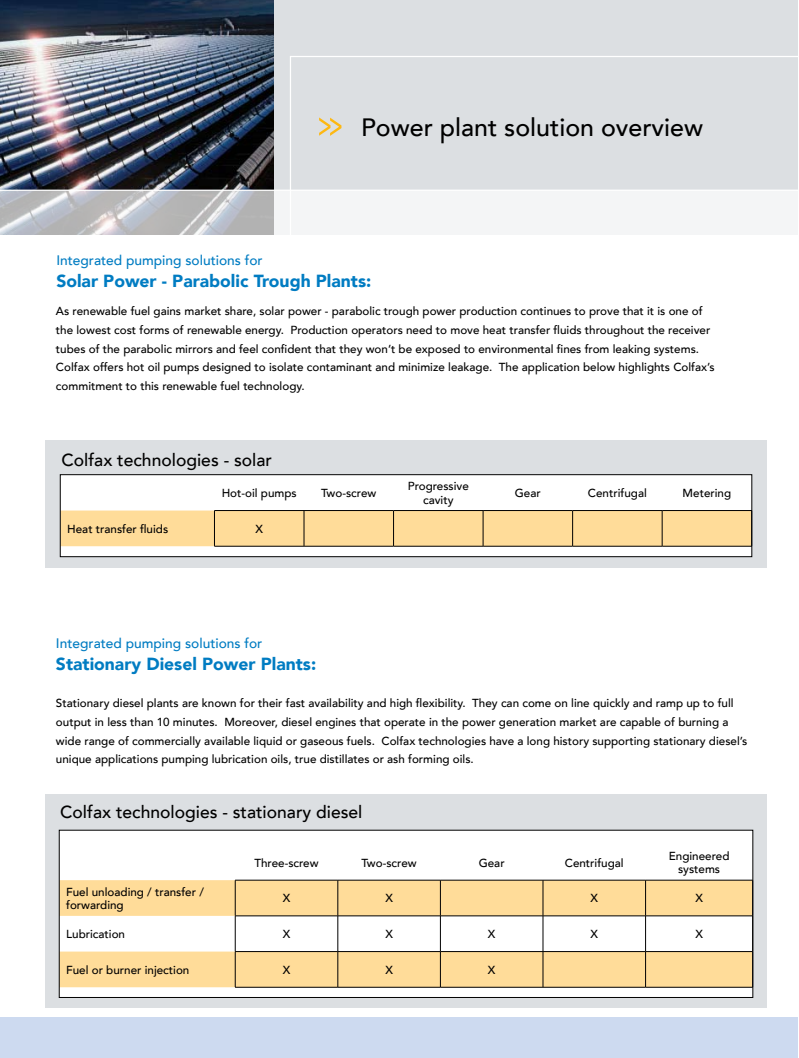
<style>
.page{position:relative;width:799px;height:1058px;background:#fff}
.page>*{position:absolute;margin:0;border:0;box-sizing:border-box;transform-origin:0 0}
.t1{font:500 25px "Avenir LT";color:#000}
.t2{font:900 17.5px "Avenir LT";color:#007cc2}
.t3{font:500 17.5px "Avenir LT";color:#000}
.t4{font:500 13.75px "Avenir LT";color:#007cc2}
.t5{font:500 11.62px/18.8px "Avenir LT";color:#000}
</style>
<div class="page">
<div style="left:46px;top:794px;width:720px;height:213px;background:#dcdfe2"></div>
<div style="left:46px;top:441px;width:720px;height:127px;background:#dcdfe2"></div>
<div style="left:0;top:0;width:798px;height:234px;background:#dcdfe2"></div>
<svg style="left:290px;top:56px;width:508px;height:134px"></svg>
<img style="left:0;top:0;width:273px;height:190px">
<svg style="left:0;top:191px;width:798px;height:44px;fill:#f4f5f6"></svg>
<hr style="left:0;top:190px;width:798px;height:1px;background:#fff">
<div style="left:59px;top:830px;width:694px;height:167px;background:#fff"></div>
<svg style="left:61px;top:880px;width:690px;height:107px;fill:#ffdc99"></svg>
<hr style="left:235px;top:880px;width:103px;height:1px;background:#000">
<hr style="left:235px;top:880px;width:1px;height:35px;background:#000">
<hr style="left:338px;top:880px;width:102px;height:1px;background:#000">
<hr style="left:338px;top:880px;width:1px;height:35px;background:#000">
<hr style="left:440px;top:880px;width:103px;height:1px;background:#000">
<hr style="left:440px;top:880px;width:1px;height:35px;background:#000">
<hr style="left:543px;top:880px;width:102px;height:1px;background:#000">
<hr style="left:543px;top:880px;width:1px;height:35px;background:#000">
<hr style="left:645px;top:880px;width:108px;height:1px;background:#000">
<hr style="left:645px;top:880px;width:1px;height:35px;background:#000">
<hr style="left:235px;top:915px;width:103px;height:1px;background:#000">
<hr style="left:235px;top:916px;width:1px;height:35px;background:#000">
<hr style="left:338px;top:915px;width:102px;height:1px;background:#000">
<hr style="left:338px;top:916px;width:1px;height:35px;background:#000">
<hr style="left:440px;top:915px;width:103px;height:1px;background:#000">
<hr style="left:440px;top:916px;width:1px;height:35px;background:#000">
<hr style="left:543px;top:915px;width:102px;height:1px;background:#000">
<hr style="left:543px;top:916px;width:1px;height:35px;background:#000">
<hr style="left:645px;top:915px;width:108px;height:1px;background:#000">
<hr style="left:645px;top:916px;width:1px;height:35px;background:#000">
<hr style="left:235px;top:951px;width:103px;height:1px;background:#000">
<hr style="left:235px;top:951px;width:1px;height:36px;background:#000">
<hr style="left:338px;top:951px;width:102px;height:1px;background:#000">
<hr style="left:338px;top:951px;width:1px;height:36px;background:#000">
<hr style="left:440px;top:951px;width:103px;height:1px;background:#000">
<hr style="left:440px;top:951px;width:1px;height:36px;background:#000">
<hr style="left:543px;top:951px;width:102px;height:1px;background:#000">
<hr style="left:543px;top:951px;width:1px;height:36px;background:#000">
<hr style="left:645px;top:951px;width:108px;height:1px;background:#000">
<hr style="left:645px;top:951px;width:1px;height:36px;background:#000">
<hr style="left:235px;top:987px;width:103px;height:1px;background:#000">
<hr style="left:338px;top:987px;width:102px;height:1px;background:#000">
<hr style="left:440px;top:987px;width:103px;height:1px;background:#000">
<hr style="left:543px;top:987px;width:102px;height:1px;background:#000">
<hr style="left:645px;top:987px;width:108px;height:1px;background:#000">
<div style="left:0;top:1017px;width:798px;height:40px;background:#cddaf0"></div>
<svg style="left:319px;top:117px;width:22px;height:19px"></svg>
<div style="left:60px;top:474px;width:692px;height:82px;background:#fff"></div>
<div style="left:62px;top:510px;width:688px;height:36px;background:#ffdc99"></div>
<hr style="left:214px;top:510px;width:90px;height:1px;background:#000">
<hr style="left:304px;top:510px;width:89px;height:1px;background:#000">
<hr style="left:304px;top:511px;width:1px;height:35px;background:#000">
<hr style="left:393px;top:510px;width:90px;height:1px;background:#000">
<hr style="left:393px;top:511px;width:1px;height:35px;background:#000">
<hr style="left:483px;top:510px;width:89px;height:1px;background:#000">
<hr style="left:483px;top:511px;width:1px;height:35px;background:#000">
<hr style="left:572px;top:510px;width:90px;height:1px;background:#000">
<hr style="left:572px;top:511px;width:1px;height:35px;background:#000">
<hr style="left:662px;top:510px;width:90px;height:1px;background:#000">
<hr style="left:662px;top:511px;width:1px;height:35px;background:#000">
<hr style="left:214px;top:546px;width:90px;height:1px;background:#000">
<hr style="left:304px;top:546px;width:89px;height:1px;background:#000">
<hr style="left:393px;top:546px;width:90px;height:1px;background:#000">
<hr style="left:483px;top:546px;width:89px;height:1px;background:#000">
<hr style="left:572px;top:546px;width:90px;height:1px;background:#000">
<hr style="left:662px;top:546px;width:90px;height:1px;background:#000">
<hr style="left:214px;top:511px;width:1px;height:35px;background:#000">
<div style="left:60px;top:474px;width:692px;height:83px;border:1px solid #000"></div>
<p class="t1" style="left:361px;top:112px;width:343px">Power plant solution overview</p>
<p class="t4" style="left:56px;top:252px;width:208px">Integrated pumping solutions for</p>
<p class="t2" style="left:56px;top:270px;width:316px">Solar Power - Parabolic Trough Plants:</p>
<p class="t5" style="left:56px;top:302px;width:660px">As renewable fuel gains market share, solar power - parabolic trough power production continues to prove that it is one of the lowest cost forms of renewable energy. Production operators need to move heat transfer fluids throughout the receiver tubes of the parabolic mirrors and feel confident that they won’t be exposed to environmental fines from leaking systems.<br>Colfax offers hot oil pumps designed to isolate contaminant and minimize leakage. The application below highlights Colfax’s commitment to this renewable fuel technology.</p>
<p class="t3" style="left:61px;top:449px;width:212px">Colfax technologies - solar</p>
<p class="t5" style="left:222px;top:484px;width:77px">Hot-oil pumps</p>
<p class="t5" style="left:321px;top:484px;width:57px">Two-screw</p>
<p class="t5" style="left:408px;top:480px;width:63px;line-height:13.1px;text-align:center">Progressive cavity</p>
<p class="t5" style="left:515px;top:484px;width:27px">Gear</p>
<p class="t5" style="left:588px;top:484px;width:60px">Centrifugal</p>
<p class="t5" style="left:682px;top:484px;width:50px">Metering</p>
<p class="t5" style="left:67px;top:519px;width:102px">Heat transfer fluids</p>
<p class="t5" style="left:255px;top:519px;width:9px">X</p>
<p class="t4" style="left:56px;top:635px;width:208px">Integrated pumping solutions for</p>
<p class="t2" style="left:56px;top:653px;width:262px">Stationary Diesel Power Plants:</p>
<p class="t5" style="left:56px;top:694px;width:693px">Stationary diesel plants are known for their fast availability and high flexibility. They can come on line quickly and ramp up to full output in less than 10 minutes. Moreover, diesel engines that operate in the power generation market are capable of burning a wide range of commercially available liquid or gaseous fuels. Colfax technologies have a long history supporting stationary diesel’s unique applications pumping lubrication oils, true distillates or ash forming oils.</p>
<p class="t3" style="left:60px;top:802px;width:304px">Colfax technologies - stationary diesel</p>
<p class="t5" style="left:254px;top:853px;width:66px">Three-screw</p>
<p class="t5" style="left:361px;top:853px;width:57px">Two-screw</p>
<p class="t5" style="left:479px;top:853px;width:27px">Gear</p>
<p class="t5" style="left:565px;top:853px;width:60px">Centrifugal</p>
<p class="t5" style="left:669px;top:849px;width:62px;line-height:13.1px;text-align:center">Engineered systems</p>
<p class="t5" style="left:66px;top:885px;width:139px;line-height:13.1px">Fuel unloading / transfer / forwarding</p>
<p class="t5" style="left:283px;top:889px;width:9px">X</p>
<p class="t5" style="left:385px;top:889px;width:9px">X</p>
<p class="t5" style="left:590px;top:889px;width:9px">X</p>
<p class="t5" style="left:695px;top:889px;width:9px">X</p>
<p class="t5" style="left:66px;top:925px;width:60px">Lubrication</p>
<p class="t5" style="left:283px;top:925px;width:9px">X</p>
<p class="t5" style="left:385px;top:925px;width:9px">X</p>
<p class="t5" style="left:488px;top:925px;width:9px">X</p>
<p class="t5" style="left:590px;top:925px;width:9px">X</p>
<p class="t5" style="left:695px;top:925px;width:9px">X</p>
<p class="t5" style="left:66px;top:960px;width:125px">Fuel or burner injection</p>
<p class="t5" style="left:283px;top:960px;width:9px">X</p>
<p class="t5" style="left:385px;top:960px;width:9px">X</p>
<p class="t5" style="left:488px;top:960px;width:9px">X</p>
</div>
